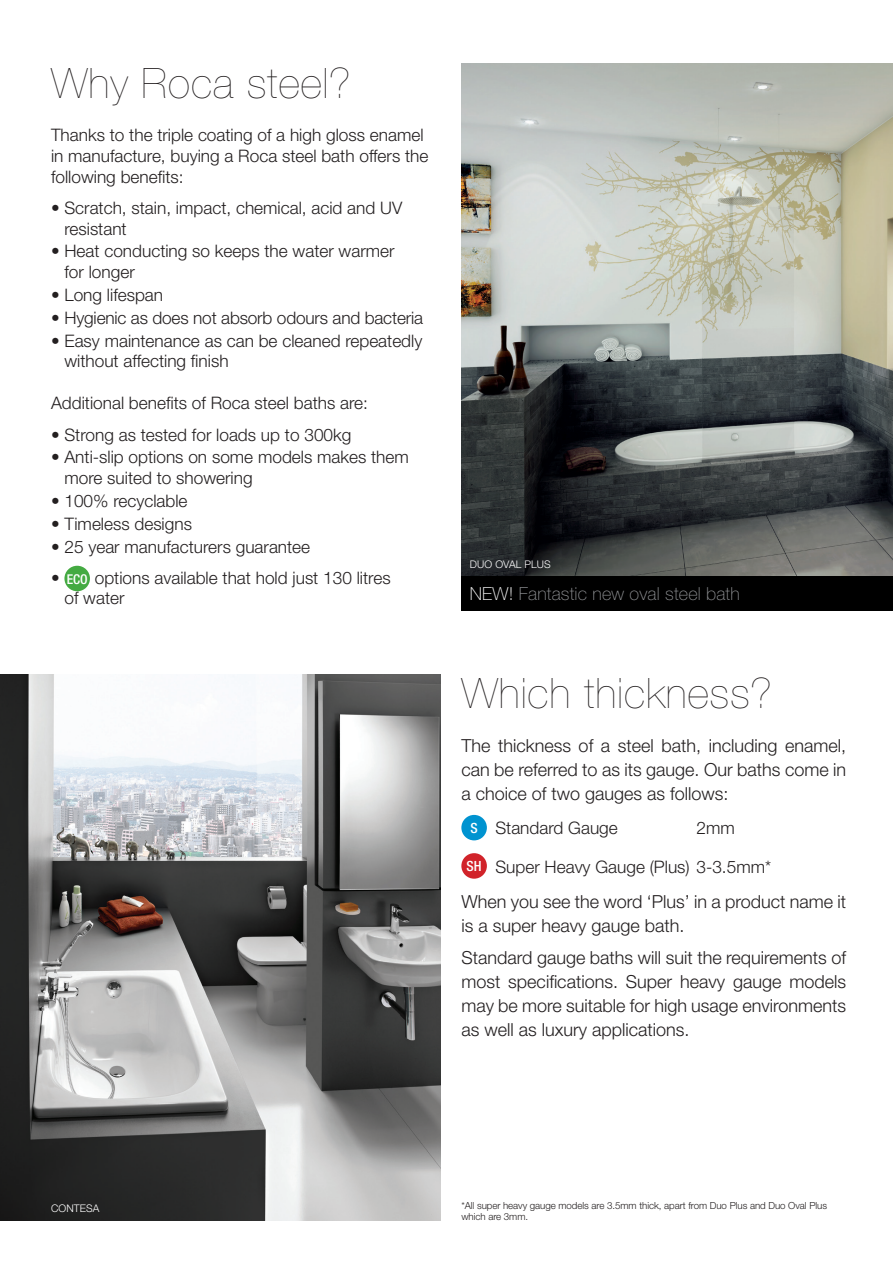
<style>
.page{position:relative;width:893px;height:1263px;background:#fff}
.page>*{position:absolute;margin:0;border:0;box-sizing:border-box;transform-origin:0 0}
.t1{font:200 42px "Helvetica Neue";letter-spacing:.025em;color:#231f20}
.t2{font:300 18px/24px "Helvetica Neue";color:#231f20;text-align:justify}
.t3{font:100 18px "Helvetica Neue";letter-spacing:.01em;color:#939598}
.t4{font:300 17.25px/20.7px "Helvetica Neue";color:#231f20}
.t5{font:300 10.5px "Helvetica Neue";letter-spacing:.01em;color:#fff}
.t6{font:300 9.75px/11.7px "Helvetica Neue";letter-spacing:-.005em;color:#231f20}
.s1{font-weight:500;font-stretch:condensed;font-size:13.5px;color:#fff}
.s2{color:#fff}
.s3{font-weight:500;font-stretch:condensed;font-size:14.1px;color:#fff}
</style>
<div class="page">
<img style="left:461px;top:64px;width:431px;height:512px">
<div style="left:461px;top:576px;width:432px;height:34px;background:#000"></div>
<img style="left:0;top:674px;width:440px;height:546px">
<div style="left:461px;top:815px;width:26px;height:25px;background:#0093d0;border-radius:50%"></div>
<div style="left:461px;top:853px;width:26px;height:26px;background:#d1232a;border-radius:50%"></div>
<hr style="left:892px;top:0;width:1px;height:1263px;background:#000">
<div style="left:64px;top:566px;width:26px;height:25px;background:#44aa42;border-radius:50%"></div>
<h1 class="t1" style="left:51px;top:59px;width:301px">Why Roca steel?</h1>
<p class="t4" style="left:51px;top:124px;width:379px">Thanks to the triple coating of a high gloss enamel in manufacture, buying a Roca steel bath offers the following benefits:</p>
<p class="t4" style="left:64px;top:197px;width:328px;text-indent:-13px">• Scratch, stain, impact, chemical, acid and UV resistant</p>
<p class="t4" style="left:64px;top:241px;width:332px;text-indent:-13px">• Heat conducting so keeps the water warmer for longer</p>
<p class="t4" style="left:51px;top:284px;width:114px">• Long lifespan</p>
<p class="t4" style="left:51px;top:307px;width:373px">• Hygienic as does not absorb odours and bacteria</p>
<p class="t4" style="left:64px;top:330px;width:359px;text-indent:-13px">• Easy maintenance as can be cleaned repeatedly without affecting finish</p>
<p class="t4" style="left:51px;top:392px;width:318px">Additional benefits of Roca steel baths are:</p>
<p class="t4" style="left:51px;top:424px;width:302px">• Strong as tested for loads up to 300kg</p>
<p class="t4" style="left:64px;top:447px;width:346px;text-indent:-13px">• Anti-slip options on some models makes them more suited to showering</p>
<p class="t4" style="left:51px;top:490px;width:138px">• 100% recyclable</p>
<p class="t4" style="left:51px;top:513px;width:142px">• Timeless designs</p>
<p class="t4" style="left:51px;top:536px;width:261px">• 25 year manufacturers guarantee</p>
<p class="t4" style="left:64px;top:567px;width:328px;text-indent:-13px">• <span class="s1">ECO</span> options available that hold just 130 litres of water</p>
<p class="t5" style="left:470px;top:557px;width:83px">duo oval PLUS</p>
<p class="t3" style="left:470px;top:584px;width:271px"><span class="s2">NEW!</span> Fantastic new oval steel bath</p>
<h1 class="t1" style="left:461px;top:669px;width:312px">Which thickness?</h1>
<p class="t2" style="left:461px;top:733px;width:386px">The thickness of a steel bath, including enamel, can be referred to as its gauge. Our baths come in a choice of two gauges as follows:</p>
<p class="t4" style="left:470px;top:817px;width:149px"><span class="s3">S</span> Standard Gauge</p>
<p class="t4" style="left:696px;top:817px;width:40px">2mm</p>
<p class="t4" style="left:467px;top:856px;width:306px"><span class="s3">SH</span> Super Heavy Gauge (Plus) 3-3.5mm*</p>
<p class="t2" style="left:461px;top:889px;width:386px">When you see the word ‘Plus’ in a product name it is a super heavy gauge bath.</p>
<p class="t2" style="left:461px;top:945px;width:386px">Standard gauge baths will suit the requirements of most specifications. Super heavy gauge models may be more suitable for high usage environments as well as luxury applications.</p>
<p class="t5" style="left:51px;top:1202px;width:50px">contesa</p>
<p class="t6" style="left:461px;top:1199px;width:367px">*All super heavy gauge models are 3.5mm thick, apart from Duo Plus and Duo Oval Plus which are 3mm.</p>
</div>
